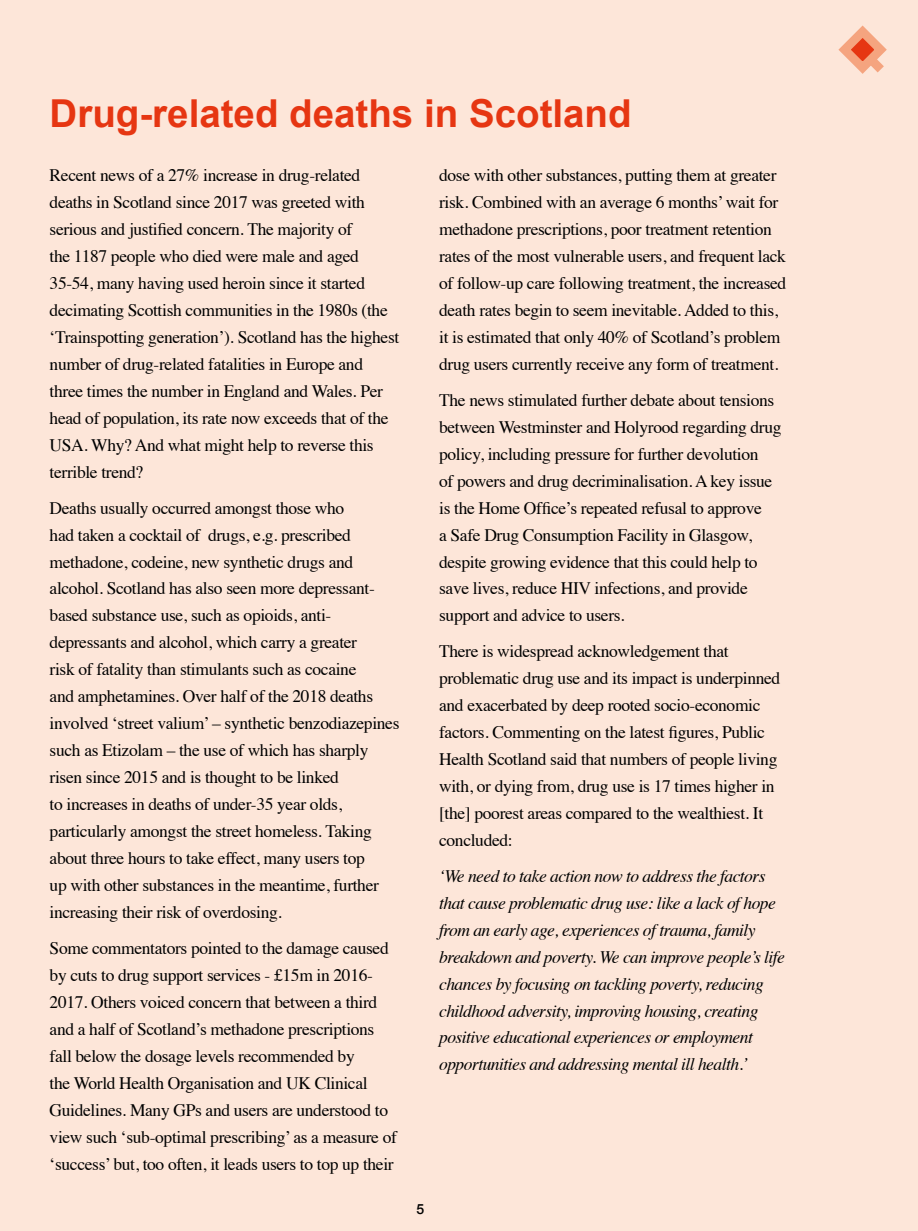
<style>
.page{position:relative;width:918px;height:1231px;background:#fff}
.page>*{position:absolute;margin:0;border:0;box-sizing:border-box;transform-origin:0 0}
.t1{font:700 38.5px "Arial";color:#e63612}
.t2{font:17.5px/26.9px "Times";letter-spacing:-.02em;color:#000}
.t3{font:italic 17.5px/26.9px "Times";letter-spacing:-.03em;color:#000}
.t4{font:500 14px "Helvetica Neue";color:#000}
</style>
<div class="page">
<div style="left:0;top:0;width:918px;height:1230px;background:#fde6d9"></div>
<svg style="left:838px;top:25px;width:49px;height:49px"></svg>
<h1 class="t1" style="left:50px;top:88px;width:583px">Drug-related deaths in Scotland</h1>
<p class="t2" style="left:50px;top:160px;width:351px">Recent news of a 27% increase in drug-related deaths in Scotland since 2017 was greeted with serious and justified concern. The majority of<br>the 1187 people who died were male and aged 35-54, many having used heroin since it started decimating Scottish communities in the 1980s (the ‘Trainspotting generation’). Scotland has the highest number of drug-related fatalities in Europe and three times the number in England and Wales. Per head of population, its rate now exceeds that of the USA. Why? And what might help to reverse this terrible trend?</p>
<p class="t2" style="left:50px;top:492px;width:351px">Deaths usually occurred amongst those who<br>had taken a cocktail of drugs, e.g. prescribed methadone, codeine, new synthetic drugs and alcohol. Scotland has also seen more depressant&shy;based substance use, such as opioids, anti&shy;depressants and alcohol, which carry a greater<br>risk of fatality than stimulants such as cocaine<br>and amphetamines. Over half of the 2018 deaths involved ‘street valium’ – synthetic benzodiazepines such as Etizolam – the use of which has sharply risen since 2015 and is thought to be linked<br>to increases in deaths of under-35 year olds, particularly amongst the street homeless. Taking about three hours to take effect, many users top<br>up with other substances in the meantime, further increasing their risk of overdosing.</p>
<p class="t2" style="left:50px;top:932px;width:349px">Some commentators pointed to the damage caused by cuts to drug support services - £15m in 2016- 2017. Others voiced concern that between a third and a half of Scotland’s methadone prescriptions fall below the dosage levels recommended by<br>the World Health Organisation and UK Clinical Guidelines. Many GPs and users are understood to view such ‘sub-optimal prescribing’ as a measure of ‘success’ but, too often, it leads users to top up their</p>
<p class="t2" style="left:439px;top:160px;width:349px">dose with other substances, putting them at greater risk. Combined with an average 6 months’ wait for methadone prescriptions, poor treatment retention rates of the most vulnerable users, and frequent lack of follow-up care following treatment, the increased death rates begin to seem inevitable. Added to this, it is estimated that only 40% of Scotland’s problem drug users currently receive any form of treatment.</p>
<p class="t2" style="left:439px;top:385px;width:344px">The news stimulated further debate about tensions between Westminster and Holyrood regarding drug policy, including pressure for further devolution<br>of powers and drug decriminalisation. A key issue is the Home Office’s repeated refusal to approve<br>a Safe Drug Consumption Facility in Glasgow, despite growing evidence that this could help to save lives, reduce HIV infections, and provide support and advice to users.</p>
<p class="t2" style="left:439px;top:636px;width:343px">There is widespread acknowledgement that problematic drug use and its impact is underpinned and exacerbated by deep rooted socio-economic factors. Commenting on the latest figures, Public Health Scotland said that numbers of people living with, or dying from, drug use is 17 times higher in [the] poorest areas compared to the wealthiest. It concluded:</p>
<p class="t3" style="left:439px;top:861px;width:347px">‘We need to take action now to address the factors that cause problematic drug use: like a lack of hope from an early age, experiences of trauma, family breakdown and poverty. We can improve people’s life chances by focusing on tackling poverty, reducing childhood adversity, improving housing, creating positive educational experiences or employment opportunities and addressing mental ill health.’</p>
<p class="t4" style="left:416px;top:1197px;width:9px">5</p>
</div>
